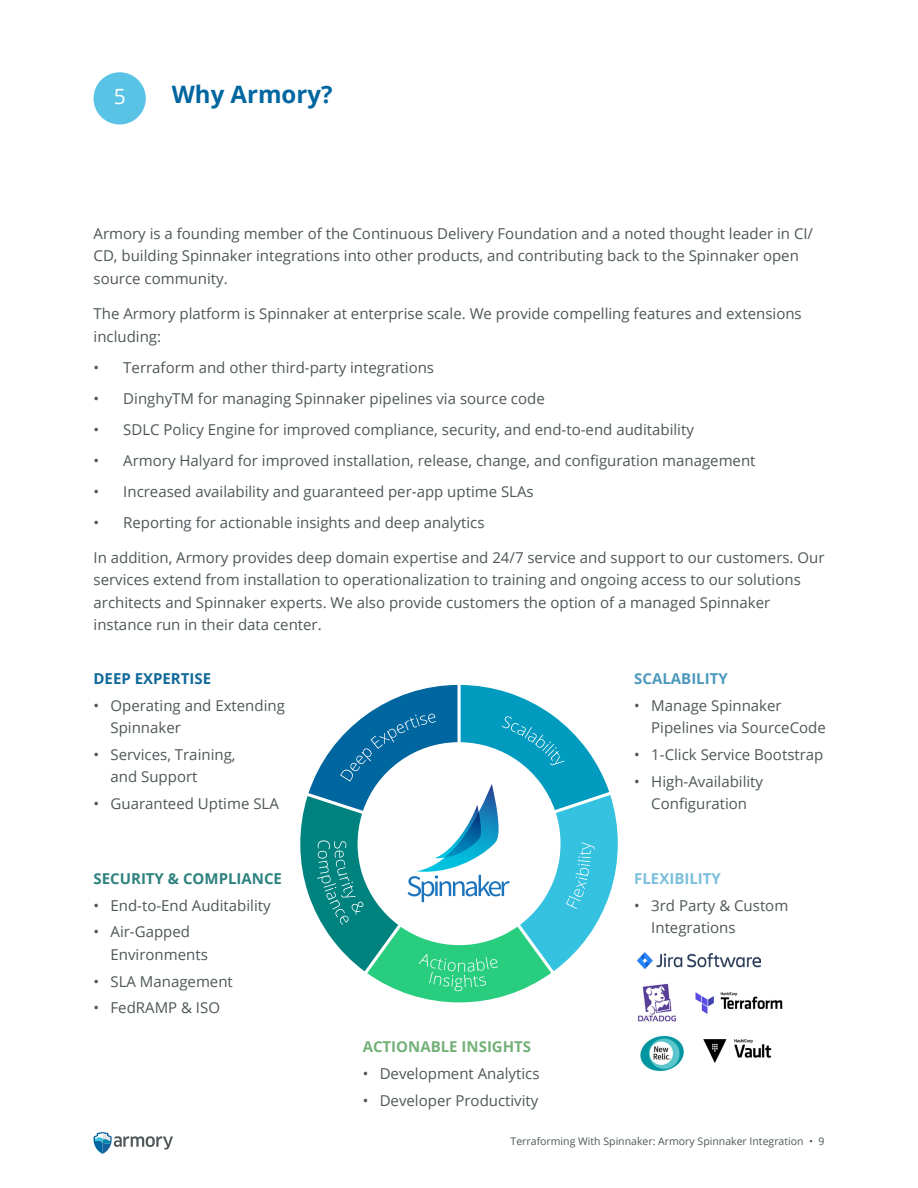
<style>
.page{position:relative;width:918px;height:1188px;background:#fff}
.page>*{position:absolute;margin:0;border:0;box-sizing:border-box;transform-origin:0 0}
.Heading{font:700 24px "Open Sans";color:#0066a0}
.text{font:21px "Open Sans";color:#fff}
.text-2{font:15px/22.5px "Open Sans";color:#4e5758}
.Bullet{font:15px "Open Sans";color:#4e5758}
.t1{font:700 15px "Open Sans";color:#2e827f}
.t2{font:700 15px "Open Sans";color:#73b178}
.t3{font:700 15px "Open Sans";color:#106999}
.t4{font:700 15px "Open Sans";color:#4e99bc}
.t5{font:700 15px "Open Sans";color:#7bbfdc}
.t6{font:10.5px "Open Sans";color:#4e5758}
</style>
<div class="page">
<svg style="left:94px;top:1132px;width:79px;height:22px"></svg>
<img style="left:637px;top:952px;width:123px;height:16px">
<img style="left:638px;top:983px;width:38px;height:39px">
<img style="left:695px;top:992px;width:88px;height:22px">
<img style="left:640px;top:1035px;width:44px;height:37px">
<img style="left:703px;top:1039px;width:69px;height:24px">
<svg style="left:300px;top:685px;width:318px;height:317px"></svg>
<div style="left:94px;top:72px;width:52px;height:53px;background:#58c3e4;border-radius:50%"></div>
<p class="text" style="left:114px;top:82px;width:14px">5</p>
<p class="Heading" style="left:172px;top:77px;width:162px">Why Armory?</p>
<p class="text-2" style="left:94px;top:222px;width:721px">Armory is a founding member of the Continuous Delivery Foundation and a noted thought leader in CI/<br>CD, building Spinnaker integrations into other products, and contributing back to the Spinnaker open source community.</p>
<p class="text-2" style="left:94px;top:302px;width:710px">The Armory platform is Spinnaker at enterprise scale. We provide compelling features and extensions including:</p>
<p class="Bullet" style="left:94px;top:357px;width:342px">• Terraform and other third-party integrations</p>
<p class="Bullet" style="left:94px;top:388px;width:453px">• DinghyTM for managing Spinnaker pipelines via source code</p>
<p class="Bullet" style="left:94px;top:419px;width:602px">• SDLC Policy Engine for improved compliance, security, and end-to-end auditability</p>
<p class="Bullet" style="left:94px;top:450px;width:664px">• Armory Halyard for improved installation, release, change, and configuration management</p>
<p class="Bullet" style="left:94px;top:481px;width:442px">• Increased availability and guaranteed per-app uptime SLAs</p>
<p class="Bullet" style="left:94px;top:512px;width:393px">• Reporting for actionable insights and deep analytics</p>
<p class="text-2" style="left:94px;top:546px;width:732px">In addition, Armory provides deep domain expertise and 24/7 service and support to our customers. Our services extend from installation to operationalization to training and ongoing access to our solutions architects and Spinnaker experts. We also provide customers the option of a managed Spinnaker instance run in their data center.</p>
<p class="t3" style="left:94px;top:668px;width:119px">DEEP EXPERTISE</p>
<p class="text-2" style="left:111px;top:694px;width:176px;text-indent:-17px">• Operating and Extending<br>Spinnaker</p>
<p class="text-2" style="left:111px;top:743px;width:127px;text-indent:-17px">• Services, Training, and Support</p>
<p class="text-2" style="left:94px;top:792px;width:187px">• Guaranteed Uptime SLA</p>
<p class="t1" style="left:94px;top:868px;width:190px">SECURITY &amp; COMPLIANCE</p>
<p class="text-2" style="left:94px;top:894px;width:179px">• End-to-End Auditability</p>
<p class="text-2" style="left:111px;top:920px;width:99px;text-indent:-17px">• Air-Gapped<br>Environments</p>
<p class="text-2" style="left:94px;top:970px;width:141px">• SLA Management</p>
<p class="text-2" style="left:94px;top:996px;width:128px">• FedRAMP &amp; ISO</p>
<p class="t4" style="left:634px;top:668px;width:95px">SCALABILITY</p>
<p class="text-2" style="left:651px;top:694px;width:176px;text-indent:-17px">• Manage Spinnaker<br>Pipelines via SourceCode</p>
<p class="text-2" style="left:634px;top:743px;width:191px">• 1-Click Service Bootstrap</p>
<p class="text-2" style="left:634px;top:770px;width:130px;text-align:center">• High-Availability<br>Configuration</p>
<p class="t2" style="left:363px;top:1036px;width:170px">ACTIONABLE INSIGHTS</p>
<p class="text-2" style="left:363px;top:1062px;width:178px">• Development Analytics</p>
<p class="text-2" style="left:363px;top:1089px;width:177px">• Developer Productivity</p>
<p class="t5" style="left:634px;top:868px;width:88px">FLEXIBILITY</p>
<p class="text-2" style="left:651px;top:894px;width:139px;text-indent:-17px">• 3rd Party &amp; Custom<br>Integrations</p>
<p class="t6" style="left:511px;top:1134px;width:315px">Terraforming With Spinnaker: Armory Spinnaker Integration • 9</p>
</div>
